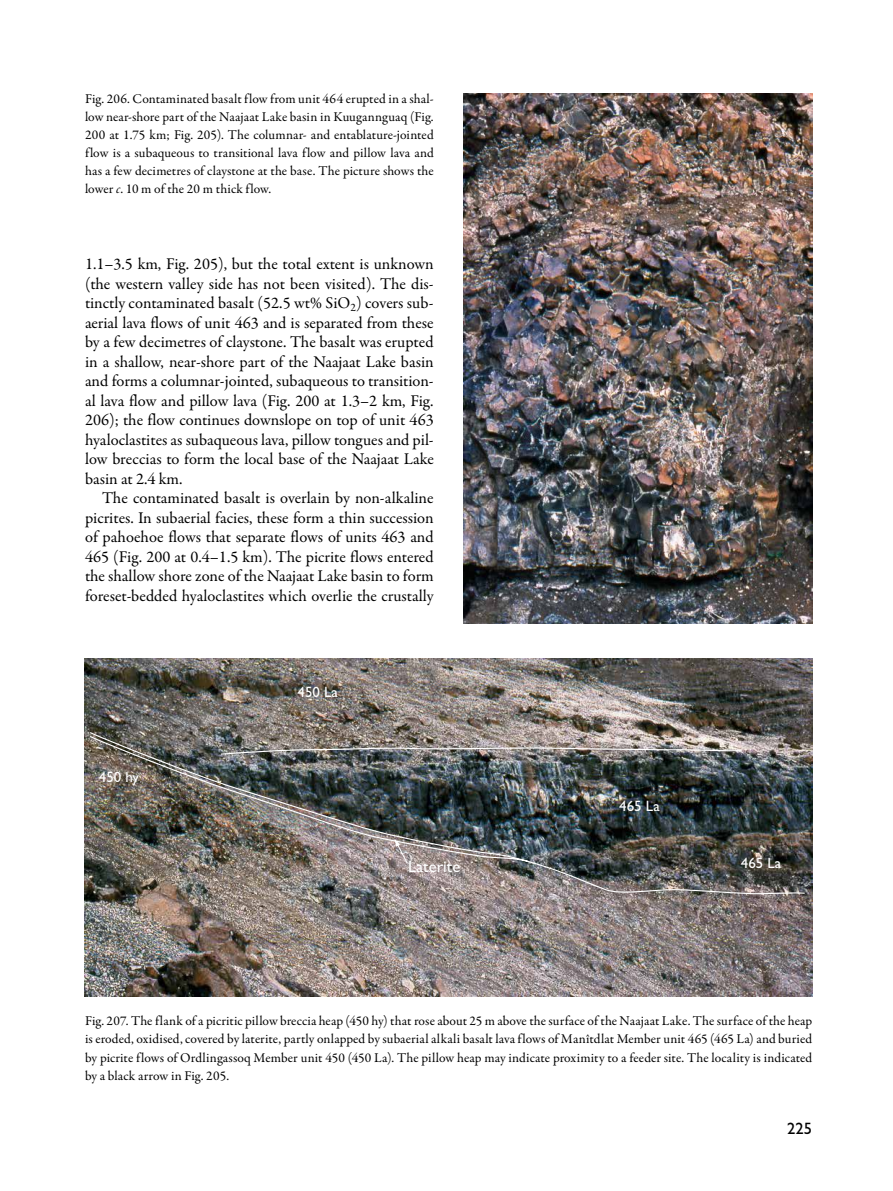
<style>
.page{position:relative;width:893px;height:1191px;background:#fff}
.page>*{position:absolute;margin:0;border:0;box-sizing:border-box;transform-origin:0 0}
.t1{font:16.5px/19.5px "Garamond Premr Pro";color:#000;text-align:justify}
.t2{font:16.5px "Gill Sans Alt One";color:#fff}
.t3{font:16.5px "Gill Sans Alt One";color:#000}
.t4{font:15px "Gill Sans Alt One";color:#fff}
.t5{font:13.5px/18px "Garamond Premr Pro";letter-spacing:.005em;color:#000;text-align:justify}
.s1{font-style:italic}
</style>
<div class="page">
<img style="left:463px;top:94px;width:349px;height:530px">
<img style="left:85px;top:658px;width:727px;height:338px">
<img style="left:89px;top:731px;width:717px;height:165px">
<svg style="left:394px;top:838px;width:14px;height:26px"></svg>
<p class="t5" style="left:85px;top:90px;width:350px">Fig. 206. Contaminated basalt flow from unit 464 erupted in a shal&shy;low near-shore part of the Naajaat Lake basin in Kuugannguaq (Fig.<br>200 at 1.75 km; Fig. 205). The columnar- and entablature-jointed flow is a subaqueous to transitional lava flow and pillow lava and has a few decimetres of claystone at the base. The picture shows the lower <span class="s1">c</span>. 10 m of the 20 m thick flow.</p>
<p class="t1" style="left:85px;top:254px;width:350px">1.1–3.5 km, Fig. 205), but the total extent is unknown (the western valley side has not been visited). The dis&shy;tinctly contaminated basalt (52.5 wt% SiO<sub>2</sub>) covers sub&shy;aerial lava flows of unit 463 and is separated from these by a few decimetres of claystone. The basalt was erupted in a shallow, near-shore part of the Naajaat Lake basin and forms a columnar-jointed, subaqueous to transition&shy;al lava flow and pillow lava (Fig. 200 at 1.3–2 km, Fig.<br>206); the flow continues downslope on top of unit 463 hyaloclastites as subaqueous lava, pillow tongues and pil&shy;low breccias to form the local base of the Naajaat Lake basin at 2.4 km.</p>
<p class="t1" style="left:85px;top:489px;width:350px;text-indent:17px">The contaminated basalt is overlain by non-alkaline picrites. In subaerial facies, these form a thin succession of pahoehoe flows that separate flows of units 463 and 465 (Fig. 200 at 0.4–1.5 km). The picrite flows entered the shallow shore zone of the Naajaat Lake basin to form foreset-bedded hyaloclastites which overlie the crustally</p>
<p class="t4" style="left:99px;top:767px;width:42px">450 hy</p>
<p class="t4" style="left:298px;top:682px;width:42px">450 La</p>
<p class="t4" style="left:619px;top:796px;width:42px">465 La</p>
<p class="t2" style="left:408px;top:854px;width:54px">Laterite</p>
<p class="t4" style="left:741px;top:853px;width:42px">465 La</p>
<p class="t5" style="left:85px;top:1012px;width:729px">Fig. 207. The flank of a picritic pillow breccia heap (450 hy) that rose about 25 m above the surface of the Naajaat Lake. The surface of the heap is eroded, oxidised, covered by laterite, partly onlapped by subaerial alkali basalt lava flows of Manîtdlat Member unit 465 (465 La) and buried by picrite flows of Ordlingassoq Member unit 450 (450 La). The pillow heap may indicate proximity to a feeder site. The locality is indicated by a black arrow in Fig. 205.</p>
<p class="t3" style="left:787px;top:1117px;width:27px">225</p>
</div>
